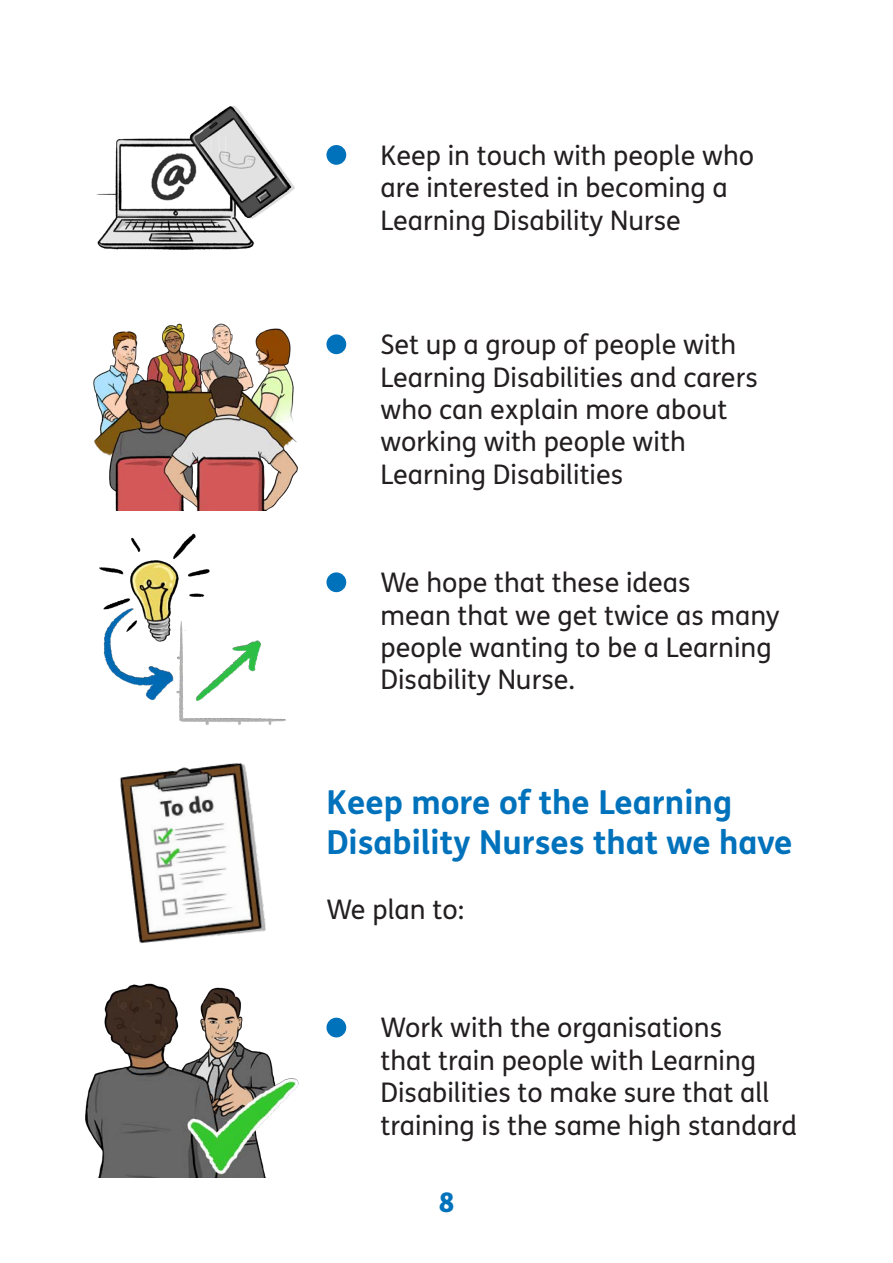
<style>
.page{position:relative;width:893px;height:1263px;background:#fff}
.page>*{position:absolute;margin:0;border:0;box-sizing:border-box;transform-origin:0 0}
.t1{font:700 33px/39.6px "FS Me";color:#0072bc}
.t2{font:27px/32.4px "FS Me";color:#231f20}
.t3{font:800 27px "FS Me";color:#0072bc}
</style>
<div class="page">
<img style="left:96px;top:106px;width:198px;height:144px">
<div style="left:326px;top:145px;width:20px;height:20px;background:#0072bc;border-radius:50%"></div>
<div style="left:326px;top:334px;width:20px;height:20px;background:#0072bc;border-radius:50%"></div>
<img style="left:99px;top:533px;width:187px;height:192px">
<div style="left:326px;top:572px;width:20px;height:20px;background:#0072bc;border-radius:50%"></div>
<img style="left:120px;top:762px;width:146px;height:182px">
<img style="left:85px;top:983px;width:214px;height:195px">
<div style="left:326px;top:1018px;width:20px;height:19px;background:#0072bc;border-radius:50%"></div>
<img style="left:93px;top:323px;width:205px;height:188px">
<p class="t2" style="left:380px;top:139px;width:375px">Keep in touch with people who are interested in becoming a<br>Learning Disability Nurse</p>
<p class="t2" style="left:380px;top:328px;width:379px">Set up a group of people with<br>Learning Disabilities and carers who can explain more about working with people with<br>Learning Disabilities</p>
<p class="t2" style="left:380px;top:566px;width:400px">We hope that these ideas<br>mean that we get twice as many people wanting to be a Learning<br>Disability Nurse.</p>
<p class="t1" style="left:326px;top:781px;width:468px">Keep more of the Learning<br>Disability Nurses that we have</p>
<p class="t2" style="left:326px;top:892px;width:139px">We plan to:</p>
<p class="t2" style="left:380px;top:1011px;width:418px">Work with the organisations<br>that train people with Learning<br>Disabilities to make sure that all training is the same high standard</p>
<p class="t3" style="left:439px;top:1181px;width:17px">8</p>
</div>
